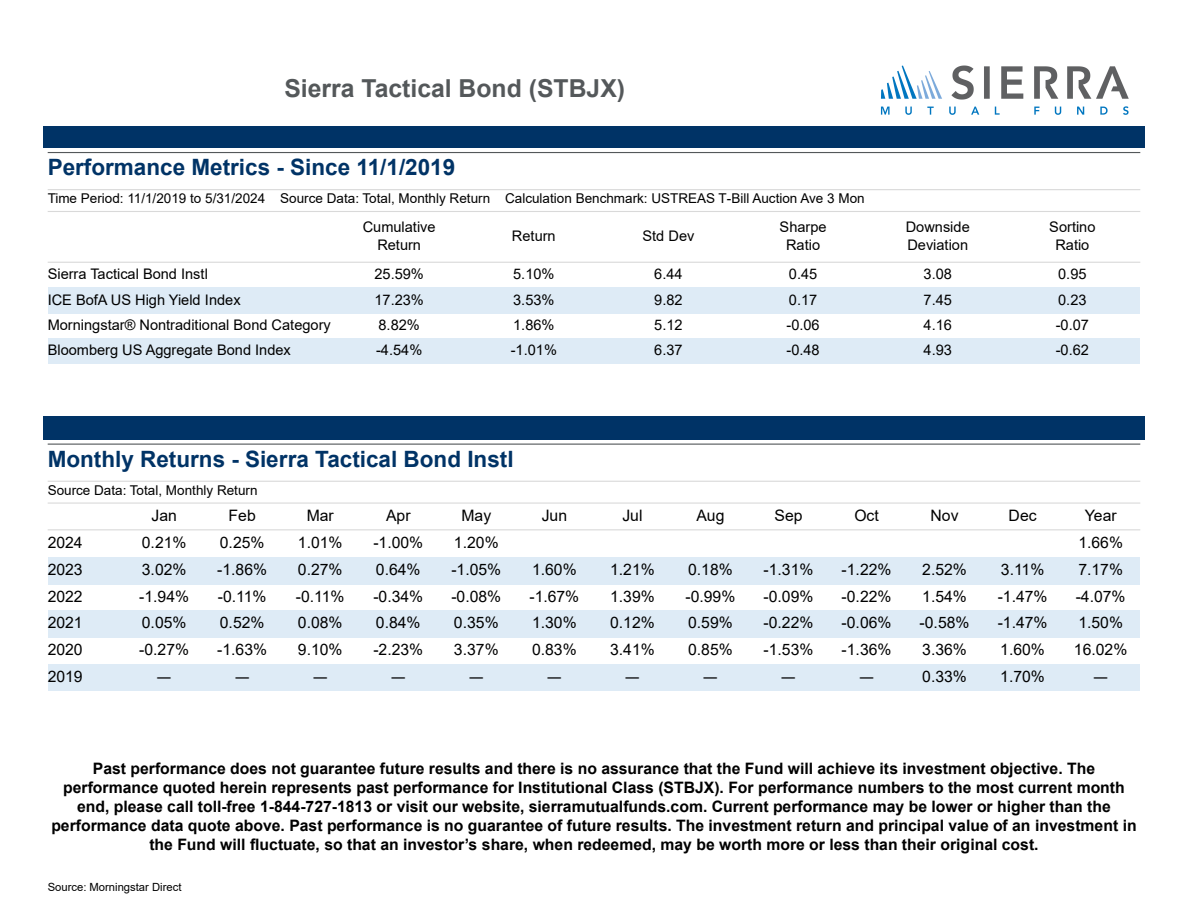
<style>
.page{position:relative;width:1188px;height:918px;background:#fff}
.page>*{position:absolute;margin:0;border:0;box-sizing:border-box;transform-origin:0 0}
.t1{font:700 24.75px "Arial";color:#54585a}
.t2{font:700 22.5px "Arial";color:#036}
.t3{font:700 15.75px/18.9px "Arial";color:#000;text-align:center}
.t4{font:15.75px/26.7px "Arial";color:#000;text-align:justify}
.t5{font:15.75px "Verdana";color:#000}
.t6{font:14.55px/17.5px "Arial";color:#000;text-align:center}
.t7{font:13.5px "Arial";color:#000}
.t8{font:11.25px "Arial";color:#000}
</style>
<div class="page">
<svg style="left:880px;top:65px;width:249px;height:50px"></svg>
<hr style="left:48px;top:152px;width:1092px;height:1px;background:#54585a">
<hr style="left:48px;top:189px;width:1092px;height:1px;background:#d9d9d9">
<hr style="left:48px;top:211px;width:1092px;height:1px;background:#d9d9d9">
<div style="left:48px;top:288px;width:1092px;height:26px;background:#deebf6"></div>
<div style="left:48px;top:338px;width:1092px;height:26px;background:#deebf6"></div>
<hr style="left:48px;top:262px;width:1092px;height:1px;background:#d9d9d9">
<div style="left:43px;top:126px;width:1102px;height:22px;background:#036"></div>
<div style="left:43px;top:416px;width:1102px;height:24px;background:#036"></div>
<hr style="left:48px;top:444px;width:1092px;height:1px;background:#54585a">
<hr style="left:48px;top:481px;width:1092px;height:1px;background:#d9d9d9">
<hr style="left:48px;top:503px;width:1092px;height:1px;background:#d9d9d9">
<div style="left:48px;top:557px;width:1092px;height:27px;background:#deebf6"></div>
<div style="left:48px;top:610px;width:1092px;height:28px;background:#deebf6"></div>
<div style="left:48px;top:664px;width:1092px;height:27px;background:#deebf6"></div>
<hr style="left:48px;top:529px;width:1092px;height:1px;background:#d9d9d9">
<h1 class="t1" style="left:284px;top:71px;width:342px">Sierra Tactical Bond (STBJX)</h1>
<h2 class="t2" style="left:48px;top:151px;width:409px">Performance Metrics - Since 11/1/2019</h2>
<p class="t7" style="left:48px;top:189px;width:818px">Time Period: 11/1/2019 to 5/31/2024 Source Data: Total, Monthly Return Calculation Benchmark: USTREAS T-Bill Auction Ave 3 Mon</p>
<p class="t6" style="left:363px;top:219px;width:74px">Cumulative<br>Return</p>
<p class="t6" style="left:512px;top:227px;width:45px">Return</p>
<p class="t6" style="left:643px;top:227px;width:53px">Std Dev</p>
<p class="t6" style="left:780px;top:219px;width:49px">Sharpe<br>Ratio</p>
<p class="t6" style="left:906px;top:219px;width:66px;text-align:left">Downside<br>Deviation</p>
<p class="t6" style="left:1049px;top:219px;width:48px">Sortino<br>Ratio</p>
<p class="t6" style="left:48px;top:261px;width:285px;line-height:25.3px;text-align:left">Sierra Tactical Bond Instl<br>ICE BofA US High Yield Index Morningstar® Nontraditional Bond Category Bloomberg US Aggregate Bond Index</p>
<p class="t6" style="left:374px;top:265px;width:51px">25.59%</p>
<p class="t6" style="left:513px;top:265px;width:43px">5.10%</p>
<p class="t6" style="left:654px;top:265px;width:30px">6.44</p>
<p class="t6" style="left:789px;top:265px;width:30px">0.45</p>
<p class="t6" style="left:924px;top:265px;width:30px">3.08</p>
<p class="t6" style="left:1058px;top:265px;width:30px">0.95</p>
<p class="t6" style="left:374px;top:291px;width:51px">17.23%</p>
<p class="t6" style="left:513px;top:291px;width:43px">3.53%</p>
<p class="t6" style="left:654px;top:291px;width:30px">9.82</p>
<p class="t6" style="left:789px;top:291px;width:30px">0.17</p>
<p class="t6" style="left:924px;top:291px;width:30px">7.45</p>
<p class="t6" style="left:1058px;top:291px;width:30px">0.23</p>
<p class="t6" style="left:379px;top:316px;width:43px">8.82%</p>
<p class="t6" style="left:513px;top:316px;width:43px">1.86%</p>
<p class="t6" style="left:654px;top:316px;width:30px">5.12</p>
<p class="t6" style="left:787px;top:316px;width:35px">-0.06</p>
<p class="t6" style="left:924px;top:316px;width:30px">4.16</p>
<p class="t6" style="left:1056px;top:316px;width:35px">-0.07</p>
<p class="t6" style="left:376px;top:341px;width:48px">-4.54%</p>
<p class="t6" style="left:511px;top:341px;width:48px">-1.01%</p>
<p class="t6" style="left:654px;top:341px;width:30px">6.37</p>
<p class="t6" style="left:787px;top:341px;width:35px">-0.48</p>
<p class="t6" style="left:924px;top:341px;width:30px">4.93</p>
<p class="t6" style="left:1056px;top:341px;width:35px">-0.62</p>
<h2 class="t2" style="left:48px;top:443px;width:467px">Monthly Returns - Sierra Tactical Bond Instl</h2>
<p class="t7" style="left:48px;top:480px;width:211px">Source Data: Total, Monthly Return</p>
<p class="t4" style="left:152px;top:502px;width:27px">Jan</p>
<p class="t4" style="left:229px;top:502px;width:29px">Feb</p>
<p class="t4" style="left:307px;top:502px;width:29px">Mar</p>
<p class="t4" style="left:386px;top:502px;width:26px">Apr</p>
<p class="t4" style="left:461px;top:502px;width:31px">May</p>
<p class="t4" style="left:542px;top:502px;width:27px">Jun</p>
<p class="t4" style="left:622px;top:502px;width:22px">Jul</p>
<p class="t4" style="left:696px;top:502px;width:30px">Aug</p>
<p class="t4" style="left:775px;top:502px;width:30px">Sep</p>
<p class="t4" style="left:854px;top:502px;width:26px">Oct</p>
<p class="t4" style="left:931px;top:502px;width:30px">Nov</p>
<p class="t4" style="left:1009px;top:502px;width:30px">Dec</p>
<p class="t4" style="left:1085px;top:502px;width:33px">Year</p>
<p class="t4" style="left:48px;top:529px;width:37px">2024<br>2023<br>2022<br>2021<br>2020<br>2019</p>
<p class="t4" style="left:142px;top:529px;width:46px">0.21%</p>
<p class="t4" style="left:220px;top:529px;width:46px">0.25%</p>
<p class="t4" style="left:298px;top:529px;width:46px">1.01%</p>
<p class="t4" style="left:373px;top:529px;width:51px">-1.00%</p>
<p class="t4" style="left:454px;top:529px;width:46px">1.20%</p>
<p class="t4" style="left:1078px;top:529px;width:46px">1.66%</p>
<p class="t4" style="left:142px;top:556px;width:46px">3.02%</p>
<p class="t4" style="left:217px;top:556px;width:51px">-1.86%</p>
<p class="t4" style="left:298px;top:556px;width:46px">0.27%</p>
<p class="t4" style="left:376px;top:556px;width:46px">0.64%</p>
<p class="t4" style="left:451px;top:556px;width:51px">-1.05%</p>
<p class="t4" style="left:532px;top:556px;width:46px">1.60%</p>
<p class="t4" style="left:610px;top:556px;width:46px">1.21%</p>
<p class="t4" style="left:688px;top:556px;width:46px">0.18%</p>
<p class="t4" style="left:764px;top:556px;width:51px">-1.31%</p>
<p class="t4" style="left:842px;top:556px;width:51px">-1.22%</p>
<p class="t4" style="left:922px;top:556px;width:46px">2.52%</p>
<p class="t4" style="left:1001px;top:556px;width:45px">3.11%</p>
<p class="t4" style="left:1078px;top:556px;width:46px">7.17%</p>
<p class="t4" style="left:139px;top:583px;width:51px">-1.94%</p>
<p class="t4" style="left:218px;top:583px;width:50px">-0.11%</p>
<p class="t4" style="left:296px;top:583px;width:50px">-0.11%</p>
<p class="t4" style="left:373px;top:583px;width:51px">-0.34%</p>
<p class="t4" style="left:451px;top:583px;width:51px">-0.08%</p>
<p class="t4" style="left:529px;top:583px;width:51px">-1.67%</p>
<p class="t4" style="left:610px;top:583px;width:46px">1.39%</p>
<p class="t4" style="left:686px;top:583px;width:51px">-0.99%</p>
<p class="t4" style="left:764px;top:583px;width:51px">-0.09%</p>
<p class="t4" style="left:842px;top:583px;width:51px">-0.22%</p>
<p class="t4" style="left:922px;top:583px;width:46px">1.54%</p>
<p class="t4" style="left:998px;top:583px;width:51px">-1.47%</p>
<p class="t4" style="left:1076px;top:583px;width:51px">-4.07%</p>
<p class="t4" style="left:142px;top:609px;width:46px">0.05%</p>
<p class="t4" style="left:220px;top:609px;width:46px">0.52%</p>
<p class="t4" style="left:298px;top:609px;width:46px">0.08%</p>
<p class="t4" style="left:376px;top:609px;width:46px">0.84%</p>
<p class="t4" style="left:454px;top:609px;width:46px">0.35%</p>
<p class="t4" style="left:532px;top:609px;width:46px">1.30%</p>
<p class="t4" style="left:610px;top:609px;width:46px">0.12%</p>
<p class="t4" style="left:688px;top:609px;width:46px">0.59%</p>
<p class="t4" style="left:764px;top:609px;width:51px">-0.22%</p>
<p class="t4" style="left:842px;top:609px;width:51px">-0.06%</p>
<p class="t4" style="left:920px;top:609px;width:51px">-0.58%</p>
<p class="t4" style="left:998px;top:609px;width:51px">-1.47%</p>
<p class="t4" style="left:1078px;top:609px;width:46px">1.50%</p>
<p class="t4" style="left:139px;top:636px;width:51px">-0.27%</p>
<p class="t4" style="left:217px;top:636px;width:51px">-1.63%</p>
<p class="t4" style="left:298px;top:636px;width:46px">9.10%</p>
<p class="t4" style="left:373px;top:636px;width:51px">-2.23%</p>
<p class="t4" style="left:454px;top:636px;width:46px">3.37%</p>
<p class="t4" style="left:532px;top:636px;width:46px">0.83%</p>
<p class="t4" style="left:610px;top:636px;width:46px">3.41%</p>
<p class="t4" style="left:688px;top:636px;width:46px">0.85%</p>
<p class="t4" style="left:764px;top:636px;width:51px">-1.53%</p>
<p class="t4" style="left:842px;top:636px;width:51px">-1.36%</p>
<p class="t4" style="left:922px;top:636px;width:46px">3.36%</p>
<p class="t4" style="left:1000px;top:636px;width:46px">1.60%</p>
<p class="t4" style="left:1074px;top:636px;width:55px">16.02%</p>
<p class="t5" style="left:156px;top:667px;width:17px">—</p>
<p class="t5" style="left:234px;top:667px;width:17px">—</p>
<p class="t5" style="left:312px;top:667px;width:17px">—</p>
<p class="t5" style="left:390px;top:667px;width:17px">—</p>
<p class="t5" style="left:468px;top:667px;width:17px">—</p>
<p class="t5" style="left:547px;top:667px;width:17px">—</p>
<p class="t5" style="left:625px;top:667px;width:17px">—</p>
<p class="t5" style="left:703px;top:667px;width:17px">—</p>
<p class="t5" style="left:781px;top:667px;width:17px">—</p>
<p class="t5" style="left:859px;top:667px;width:17px">—</p>
<p class="t4" style="left:922px;top:663px;width:46px">0.33%</p>
<p class="t4" style="left:1000px;top:663px;width:46px">1.70%</p>
<p class="t5" style="left:1093px;top:667px;width:17px">—</p>
<p class="t3" style="left:51px;top:760px;width:1087px">Past performance does not guarantee future results and there is no assurance that the Fund will achieve its investment objective. The performance quoted herein represents past performance for Institutional Class (STBJX). For performance numbers to the most current month end, please call toll-free 1-844-727-1813 or visit our website, sierramutualfunds.com. Current performance may be lower or higher than the performance data quote above. Past performance is no guarantee of future results. The investment return and principal value of an investment in the Fund will fluctuate, so that an investor’s share, when redeemed, may be worth more or less than their original cost.</p>
<p class="t8" style="left:48px;top:879px;width:135px">Source: Morningstar Direct</p>
</div>
